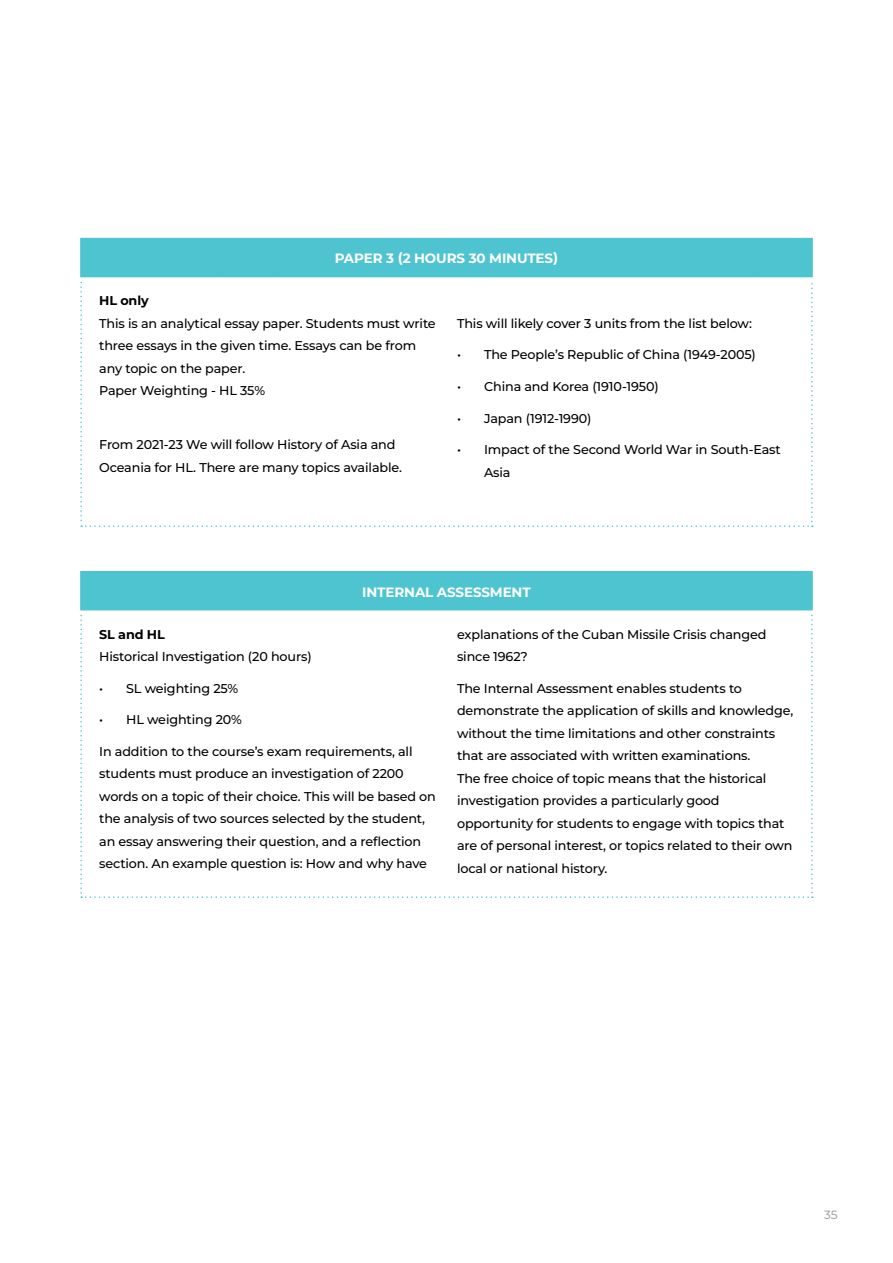
<style>
.page{position:relative;width:893px;height:1263px;background:#fff}
.page>*{position:absolute;margin:0;border:0;box-sizing:border-box;transform-origin:0 0}
.t1{font:700 13.5px "Montserrat";letter-spacing:-.01em;color:#fff}
.t2{font:500 12.75px/22.5px "Montserrat";letter-spacing:-.01em;color:#000}
.t3{font:700 12.75px "Montserrat";letter-spacing:-.01em;color:#000}
.t4{font:500 12px "Montserrat";color:#a7a9ac}
</style>
<div class="page">
<svg style="left:80px;top:281px;width:733px;height:246px"></svg>
<div style="left:79px;top:236px;width:735px;height:43px;background:#4dc4cf;border:2px solid #fff"></div>
<svg style="left:80px;top:614px;width:733px;height:284px"></svg>
<div style="left:79px;top:569px;width:735px;height:43px;background:#4dc4cf;border:2px solid #fff"></div>
<p class="t1" style="left:335px;top:250px;width:225px">PAPER 3 (2 HOURS 30 MINUTES)</p>
<p class="t3" style="left:99px;top:292px;width:51px">HL only</p>
<p class="t2" style="left:99px;top:312px;width:338px">This is an analytical essay paper. Students must write three essays in the given time. Essays can be from any topic on the paper.<br>Paper Weighting - HL 35%</p>
<p class="t2" style="left:99px;top:433px;width:304px">From 2021-23 We will follow History of Asia and<br>Oceania for HL. There are many topics available.</p>
<p class="t2" style="left:457px;top:312px;width:296px">This will likely cover 3 units from the list below:</p>
<p class="t2" style="left:457px;top:343px;width:300px">• The People’s Republic of China (1949-2005)</p>
<p class="t2" style="left:457px;top:375px;width:203px">• China and Korea (1910-1950)</p>
<p class="t2" style="left:457px;top:406px;width:136px">• Japan (1912-1990)</p>
<p class="t2" style="left:484px;top:438px;width:298px;text-indent:-27px">• Impact of the Second World War in South-East<br>Asia</p>
<p class="t1" style="left:362px;top:583px;width:170px">INTERNAL ASSESSMENT</p>
<p class="t3" style="left:99px;top:626px;width:67px">SL and HL</p>
<p class="t2" style="left:99px;top:645px;width:214px">Historical Investigation (20 hours)</p>
<p class="t2" style="left:99px;top:676px;width:141px">• SL weighting 25%</p>
<p class="t2" style="left:99px;top:708px;width:144px">• HL weighting 20%</p>
<p class="t2" style="left:99px;top:739px;width:338px">In addition to the course’s exam requirements, all students must produce an investigation of 2200 words on a topic of their choice. This will be based on the analysis of two sources selected by the student, an essay answering their question, and a reflection section. An example question is: How and why have</p>
<p class="t2" style="left:457px;top:622px;width:311px">explanations of the Cuban Missile Crisis changed since 1962?</p>
<p class="t2" style="left:457px;top:676px;width:338px">The Internal Assessment enables students to demonstrate the application of skills and knowledge, without the time limitations and other constraints that are associated with written examinations.<br>The free choice of topic means that the historical investigation provides a particularly good opportunity for students to engage with topics that are of personal interest, or topics related to their own local or national history.</p>
<p class="t4" style="left:824px;top:1207px;width:15px">35</p>
</div>
